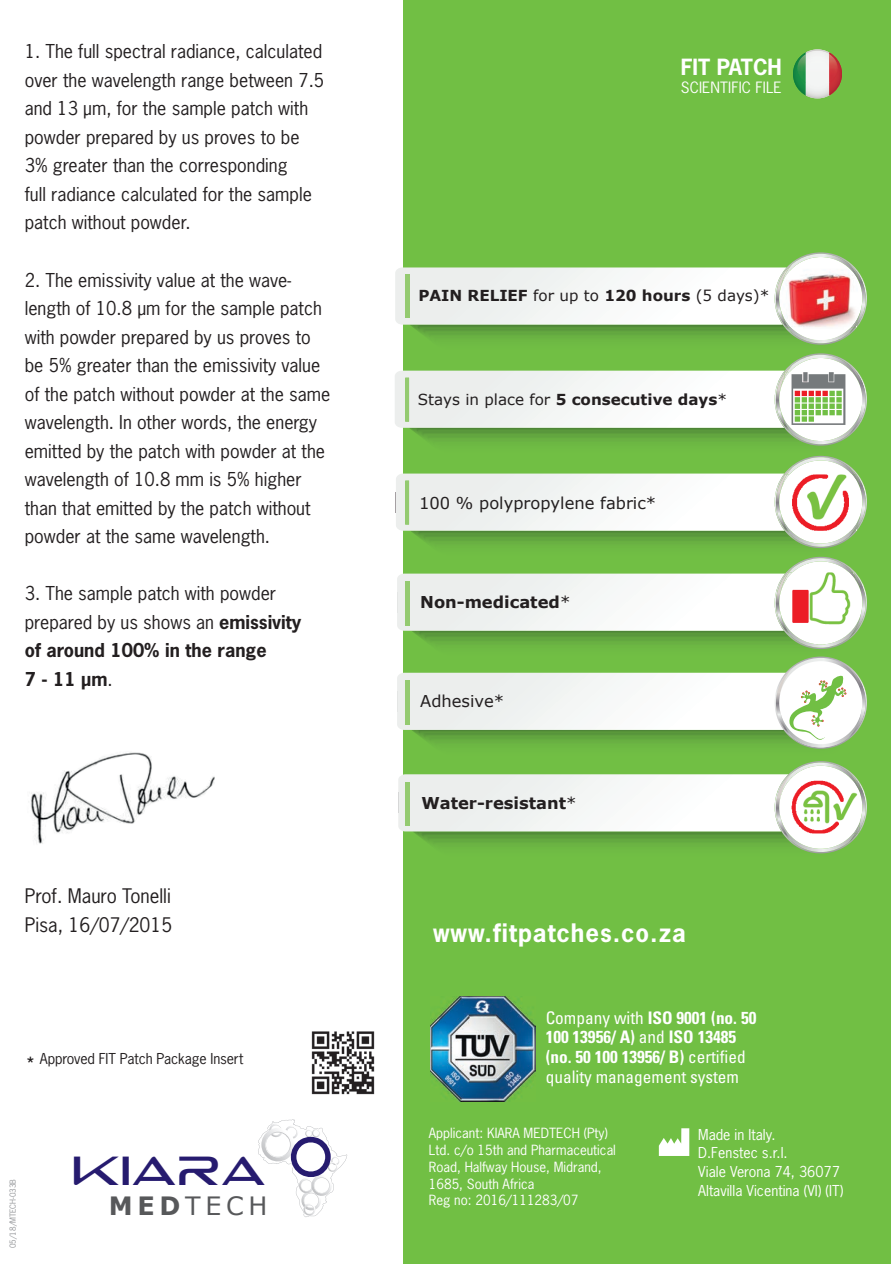
<style>
.page{position:relative;width:891px;height:1264px;background:#fff}
.page>*{position:absolute;margin:0;border:0;box-sizing:border-box;transform-origin:0 0}
.t1{font:41.55px "The Rave Is In Your Pants";color:#261b6f}
.t2{font:25.2px "Verdana";color:#57585a}
.t3{font:700 24px "News Gothic";letter-spacing:.04em;color:#fff}
.t4{font:700 21px "News Gothic";color:#fff}
.t5{font:18.9px/29.4px "News Gothic";color:#231f20}
.t6{font:18px/28.5px "News Gothic";color:#231f20}
.t7{font:700 condensed 17.25px/19.8px "Univers";color:#fff}
.t8{font:16.35px "Verdana";color:#231f20}
.t9{font:700 16.35px "Verdana";color:#231f20}
.t10{font:700 15.15px "Verdana";color:#231f20}
.t11{font:15.15px "Verdana";color:#231f20}
.t12{font:14.7px "News Gothic";letter-spacing:.01em;color:#fff}
.t13{font:14.1px/18.9px "News Gothic";color:#fff}
.t14{font:14.1px "News Gothic";letter-spacing:-.01em;color:#231f20}
.t15{font:13.2px/16.8px "News Gothic";color:#fff}
.t16{font:7.8px "News Gothic";color:#939598}
.s1{font-weight:700}
.s2{font-size:21px}
.s3{font-weight:400}
</style>
<div class="page">
<div style="left:403px;top:0;width:488px;height:1264px;background:#71bf44"></div>
<img style="left:793px;top:53px;width:12px;height:42px">
<img style="left:805px;top:49px;width:24px;height:49px">
<img style="left:829px;top:52px;width:13px;height:43px">
<img style="left:797px;top:54px;width:8px;height:28px">
<img style="left:805px;top:51px;width:24px;height:34px">
<img style="left:829px;top:54px;width:8px;height:28px">
<img style="left:311px;top:1031px;width:64px;height:64px">
<svg style="left:659px;top:1128px;width:30px;height:28px"></svg>
<svg style="left:258px;top:1119px;width:89px;height:98px"></svg>
<img style="left:430px;top:996px;width:105px;height:105px">
<img style="left:31px;top:752px;width:184px;height:92px">
<svg style="left:776px;top:658px;width:89px;height:89px"></svg>
<div style="left:779px;top:661px;width:83px;height:83px;background:#fff;border-radius:50%"></div>
<svg style="left:395px;top:252px;width:472px;height:405px"></svg>
<svg style="left:397px;top:668px;width:468px;height:186px"></svg>
<p class="t6" style="left:25px;top:37px;width:301px">1. The full spectral radiance, calculated over the wavelength range between 7.5 and 13 µm, for the sample patch with powder prepared by us proves to be 3% greater than the corresponding<br>full radiance calculated for the sample patch without powder.</p>
<p class="t6" style="left:25px;top:265px;width:307px">2. The emissivity value at the wave&shy;length of 10.8 µm for the sample patch with powder prepared by us proves to be 5% greater than the emissivity value of the patch without powder at the same wavelength. In other words, the energy emitted by the patch with powder at the wavelength of 10.8 mm is 5% higher than that emitted by the patch without powder at the same wavelength.</p>
<p class="t6" style="left:25px;top:578px;width:278px">3. The sample patch with powder prepared by us shows an <span class="s1">emissivity of around 100% in the range<br>7 - 11 µm</span>.</p>
<p class="t5" style="left:25px;top:880px;width:149px">Prof. Mauro Tonelli<br>Pisa, 16/07/2015</p>
<p class="t14" style="left:25px;top:1050px;width:220px"><span class="s2">*</span> Approved FIT Patch Package Insert</p>
<p class="t16" style="left:8px;top:1248px;width:71px;rotate:-90deg">05/18/MTECH-033B</p>
<h1 class="t1" style="left:74px;top:1154px;width:196px">KIARA</h1>
<h2 class="t2" style="left:109px;top:1188px;width:160px"><span class="s1">MED</span>TECH</h2>
<p class="t4" style="left:681px;top:53px;width:103px">FIT PATCH</p>
<p class="t12" style="left:681px;top:78px;width:102px">SCIENTIFIC FILE</p>
<p class="t10" style="left:418px;top:285px;width:352px">PAIN RELIEF <span class="s3">for up to</span> 120 hours <span class="s3">(5 days)*</span></p>
<p class="t11" style="left:418px;top:389px;width:311px">Stays in place for <span class="s1">5 consecutive days</span>*</p>
<p class="t8" style="left:419px;top:492px;width:239px">100 % polypropylene fabric*</p>
<p class="t9" style="left:420px;top:590px;width:152px">Non-medicated<span class="s3">*</span></p>
<p class="t8" style="left:420px;top:690px;width:85px">Adhesive*</p>
<p class="t9" style="left:421px;top:791px;width:157px">Water-resistant<span class="s3">*</span></p>
<h3 class="t3" style="left:433px;top:917px;width:254px">www.fitpatches.co.za</h3>
<p class="t7" style="left:545px;top:1007px;width:212px"><span class="s3">Company with</span> ISO 9001 (no. 50<br>100 13956/ A) <span class="s3">and</span> ISO 13485 (no. 50 100 13956/ B) <span class="s3">certified quality management system</span></p>
<p class="t15" style="left:429px;top:1124px;width:189px">Applicant: KIARA MEDTECH (Pty)<br>Ltd. c/o 15th and Pharmaceutical<br>Road, Halfway House, Midrand,<br>1685, South Africa<br>Reg no: 2016/111283/07</p>
<p class="t13" style="left:698px;top:1124px;width:147px">Made in Italy.<br>D.Fenstec s.r.l.<br>Viale Verona 74, 36077<br>Altavilla Vicentina (VI) (IT)</p>
</div>
